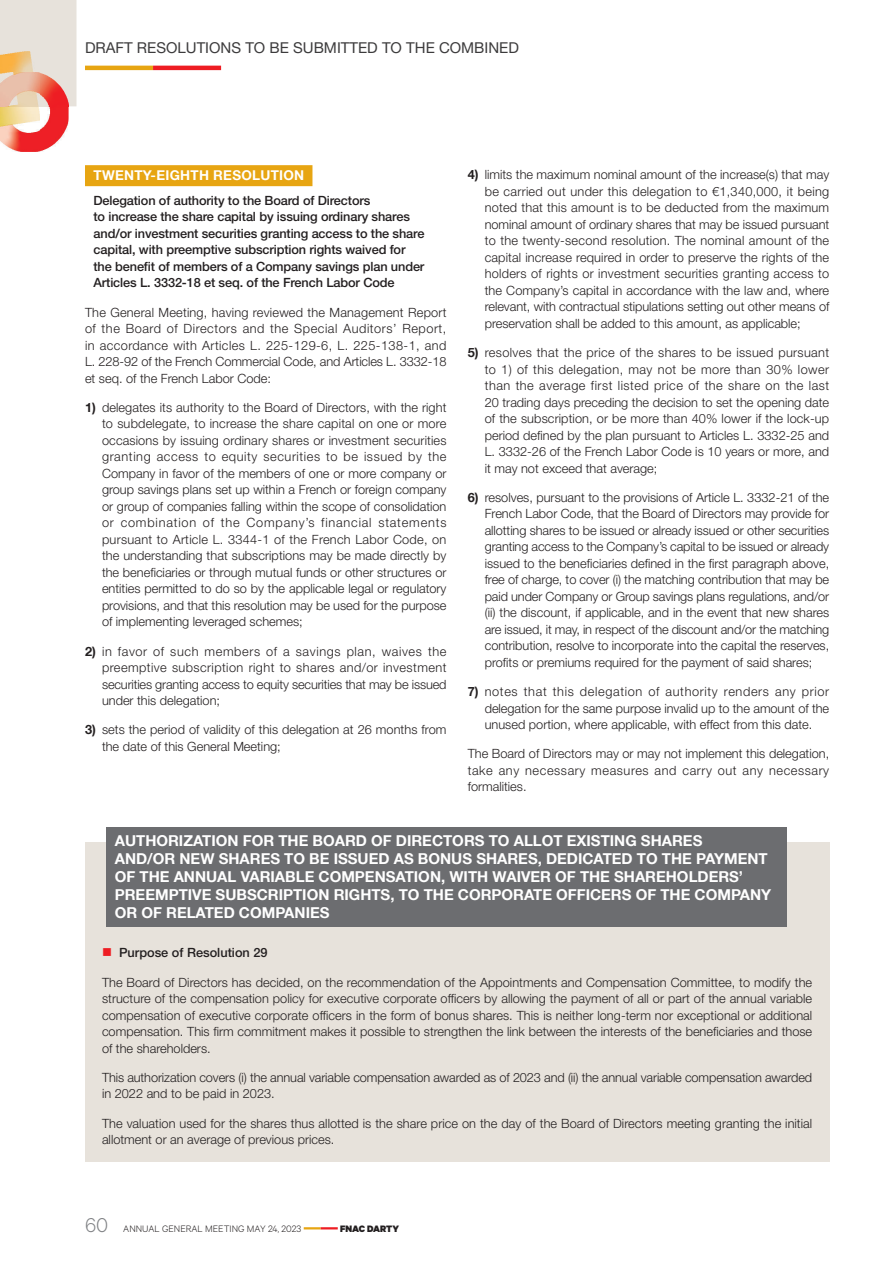
<style>
.page{position:relative;width:893px;height:1263px;background:#fff}
.page>*{position:absolute;margin:0;border:0;box-sizing:border-box;transform-origin:0 0}
.t1{font:700 15px/18px "Helvetica Neue LT Com";color:#fff}
.t2{font:15px "Helvetica Neue LT Std";color:#3c3b3c}
.t3{font:700 13.5px "Helvetica Neue LT Com";letter-spacing:.02em;color:#fff}
.t4{font:300 12.75px/16.5px "Helvetica Neue LT Std";color:#231f20;text-align:justify}
.t5{font:500 12.75px/16.5px "Helvetica Neue LT Std";letter-spacing:-.01em;color:#231f20}
.t6{font:300 10.5px "Calibre";color:#231f20}
.t7{font:900 10.5px "Calibre";color:#231f20}
.s1{font-family:"Helvetica Neue LT Com";font-weight:700}
.s2{color:#ee1d23}
.s3{font-size:22.5px;color:#808285}
</style>
<div class="page">
<svg style="left:304px;top:1227px;width:34px;height:2px"></svg>
<hr style="left:85px;top:66px;width:68px;height:4px;background:#e7a512">
<hr style="left:153px;top:66px;width:68px;height:4px;background:#ee1d23">
<img style="left:0;top:106px;width:69px;height:46px">
<svg style="left:0;top:0;width:76px;height:106px"></svg>
<img style="left:0;top:51px;width:40px;height:80px">
<img style="left:0;top:105px;width:40px;height:1px">
<div style="left:85px;top:842px;width:744px;height:319px;background:#e7e2db"></div>
<div style="left:85px;top:165px;width:227px;height:21px;background:#e7a512"></div>
<div style="left:106px;top:827px;width:681px;height:100px;background:#6c6d70"></div>
<p class="t2" style="left:85px;top:43px;width:435px">DRAFT RESOLUTIONS TO BE SUBMITTED TO THE COMBINED</p>
<p class="t3" style="left:94px;top:170px;width:212px">TWENTY-EIGHTH RESOLUTION</p>
<p class="t5" style="left:94px;top:194px;width:332px">Delegation of authority to the Board of Directors<br>to increase the share capital by issuing ordinary shares and/or investment securities granting access to the share capital, with preemptive subscription rights waived for the benefit of members of a Company savings plan under Articles L. 3332-18 et seq. of the French Labor Code</p>
<p class="t4" style="left:85px;top:305px;width:363px">The General Meeting, having reviewed the Management Report of the Board of Directors and the Special Auditors’ Report, in accordance with Articles L. 225-129-6, L. 225-138-1, and L. 228-92 of the French Commercial Code, and Articles L. 3332-18 et seq. of the French Labor Code:</p>
<p class="t4" style="left:102px;top:401px;width:346px;text-indent:-17px"><span class="s1">1)</span> delegates its authority to the Board of Directors, with the right to subdelegate, to increase the share capital on one or more occasions by issuing ordinary shares or investment securities granting access to equity securities to be issued by the Company in favor of the members of one or more company or group savings plans set up within a French or foreign company or group of companies falling within the scope of consolidation or combination of the Company’s financial statements pursuant to Article L. 3344-1 of the French Labor Code, on the understanding that subscriptions may be made directly by the beneficiaries or through mutual funds or other structures or entities permitted to do so by the applicable legal or regulatory provisions, and that this resolution may be used for the purpose of implementing leveraged schemes;</p>
<p class="t4" style="left:102px;top:644px;width:346px;text-indent:-17px"><span class="s1">2)</span> in favor of such members of a savings plan, waives the preemptive subscription right to shares and/or investment securities granting access to equity securities that may be issued under this delegation;</p>
<p class="t4" style="left:102px;top:723px;width:346px;text-indent:-17px"><span class="s1">3)</span> sets the period of validity of this delegation at 26 months from the date of this General Meeting;</p>
<p class="t4" style="left:485px;top:168px;width:346px;text-indent:-17px"><span class="s1">4)</span> limits the maximum nominal amount of the increase(s) that may be carried out under this delegation to €1,340,000, it being noted that this amount is to be deducted from the maximum nominal amount of ordinary shares that may be issued pursuant to the twenty-second resolution. The nominal amount of the capital increase required in order to preserve the rights of the holders of rights or investment securities granting access to the Company’s capital in accordance with the law and, where relevant, with contractual stipulations setting out other means of preservation shall be added to this amount, as applicable;</p>
<p class="t4" style="left:485px;top:346px;width:346px;text-indent:-17px"><span class="s1">5)</span> resolves that the price of the shares to be issued pursuant to 1) of this delegation, may not be more than 30% lower than the average first listed price of the share on the last 20 trading days preceding the decision to set the opening date of the subscription, or be more than 40% lower if the lock-up period defined by the plan pursuant to Articles L. 3332-25 and L. 3332-26 of the French Labor Code is 10 years or more, and it may not exceed that average;</p>
<p class="t4" style="left:485px;top:491px;width:346px;text-indent:-17px"><span class="s1">6)</span> resolves, pursuant to the provisions of Article L. 3332-21 of the French Labor Code, that the Board of Directors may provide for allotting shares to be issued or already issued or other securities granting access to the Company’s capital to be issued or already issued to the beneficiaries defined in the first paragraph above, free of charge, to cover (i) the matching contribution that may be paid under Company or Group savings plans regulations, and/or (ii) the discount, if applicable, and in the event that new shares are issued, it may, in respect of the discount and/or the matching contribution, resolve to incorporate into the capital the reserves, profits or premiums required for the payment of said shares;</p>
<p class="t4" style="left:485px;top:685px;width:346px;text-indent:-17px"><span class="s1">7)</span> notes that this delegation of authority renders any prior delegation for the same purpose invalid up to the amount of the unused portion, where applicable, with effect from this date.</p>
<p class="t4" style="left:468px;top:747px;width:363px">The Board of Directors may or may not implement this delegation, take any necessary measures and carry out any necessary formalities.</p>
<p class="t1" style="left:115px;top:834px;width:658px">AUTHORIZATION FOR THE BOARD OF DIRECTORS TO ALLOT EXISTING SHARES<br>AND/OR NEW SHARES TO BE ISSUED AS BONUS SHARES, DEDICATED TO THE PAYMENT OF THE ANNUAL VARIABLE COMPENSATION, WITH WAIVER OF THE SHAREHOLDERS’ PREEMPTIVE SUBSCRIPTION RIGHTS, TO THE CORPORATE OFFICERS OF THE COMPANY OR OF RELATED COMPANIES</p>
<p class="t5" style="left:102px;top:946px;width:167px"><span class="s2">■</span> Purpose of Resolution 29</p>
<p class="t4" style="left:102px;top:975px;width:712px">The Board of Directors has decided, on the recommendation of the Appointments and Compensation Committee, to modify the structure of the compensation policy for executive corporate officers by allowing the payment of all or part of the annual variable compensation of executive corporate officers in the form of bonus shares. This is neither long-term nor exceptional or additional compensation. This firm commitment makes it possible to strengthen the link between the interests of the beneficiaries and those of the shareholders.</p>
<p class="t4" style="left:102px;top:1071px;width:712px">This authorization covers (i) the annual variable compensation awarded as of 2023 and (ii) the annual variable compensation awarded in 2022 and to be paid in 2023.</p>
<p class="t4" style="left:102px;top:1116px;width:712px">The valuation used for the shares thus allotted is the share price on the day of the Board of Directors meeting granting the initial allotment or an average of previous prices.</p>
<p class="t6" style="left:85px;top:1224px;width:218px"><span class="s3">60</span> ANNUAL GENERAL MEETING MAY 24, 2023</p>
<p class="t7" style="left:340px;top:1224px;width:60px">FNAC DARTY</p>
</div>
